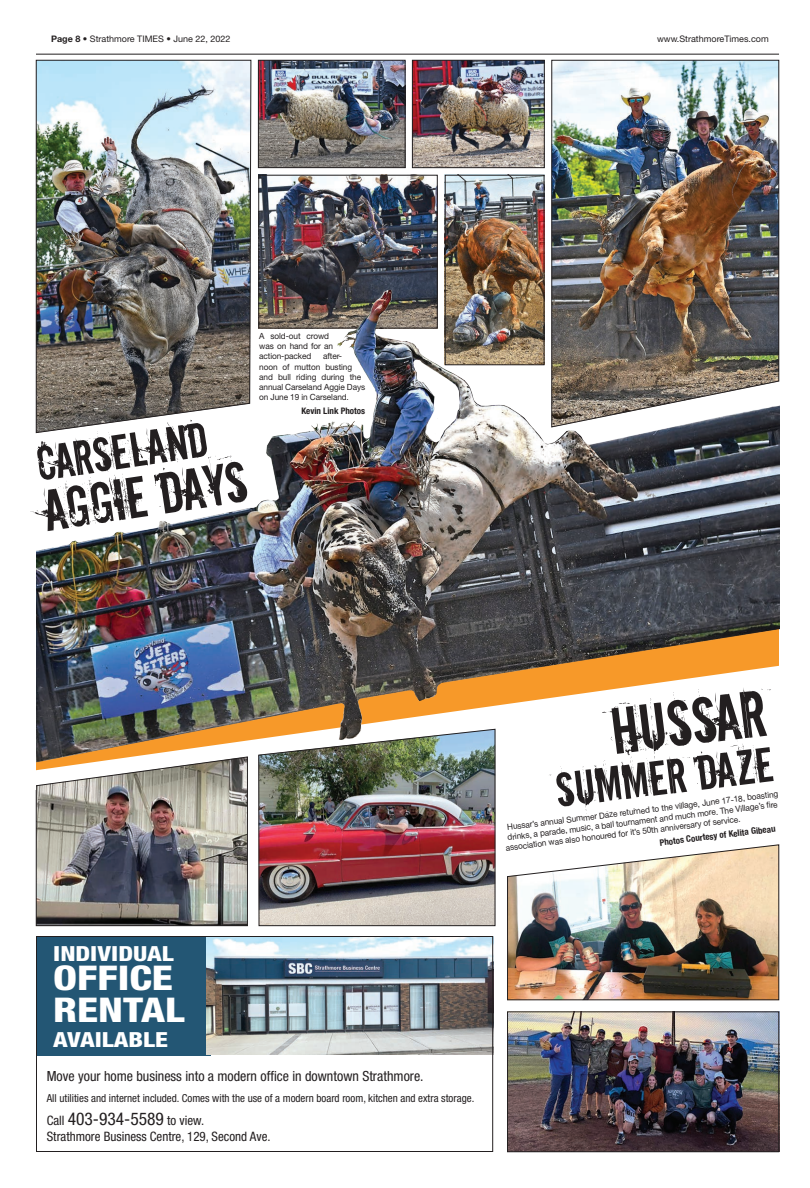
<style>
.page{position:relative;width:810px;height:1188px;background:#fff}
.page>*{position:absolute;margin:0;border:0;box-sizing:border-box;transform-origin:0 0}
.t1{font:62.3px "Downcome";color:#231f20}
.t2{font:55.3px "Downcome";color:#231f20}
.t3{font:46.3px "Downcome";color:#231f20}
.t4{font:800 condensed 34.1px/31.6px "Helvetica Neue LT Std";color:#fff;scale:1.23 1}
.t5{font:800 condensed 20.8px "Helvetica Neue LT Std";color:#fff;scale:1.23 1}
.t6{font:condensed 17.5px "Helvetica Neue LT Std";color:#231f20}
.t7{font:condensed 14px "Helvetica Neue LT Std";color:#231f20}
.t8{font:condensed 13px "Helvetica Neue LT Std";color:#231f20}
.t9{font:condensed 11px "Helvetica Neue LT Std";color:#231f20}
.t10{font:9px "Helvetica Neue LT Std";color:#231f20}
.t11{font:700 condensed 9px "Helvetica Neue LT Std";color:#231f20}
.t12{font:8.5px/10.2px "Helvetica Neue LT Std";letter-spacing:-.01em;color:#231f20}
.s1{font-weight:700}
.s2{font-size:13px}
</style>
<div class="page">
<img style="left:260px;top:177px;width:176px;height:95px">
<div style="left:258px;top:175px;width:180px;height:153px;border:1px solid #231f20"></div>
<hr style="left:36px;top:54px;width:743px;height:1px;background:#231f20">
<div style="left:36px;top:936px;width:174px;height:120px;background:#235674"></div>
<img style="left:207px;top:938px;width:284px;height:117px">
<div style="left:36px;top:936px;width:457px;height:216px;border:1px solid #231f20"></div>
<img style="left:260px;top:62px;width:143px;height:104px">
<div style="left:258px;top:60px;width:147px;height:108px;border:1px solid #231f20"></div>
<img style="left:414px;top:62px;width:129px;height:104px">
<div style="left:412px;top:60px;width:133px;height:108px;border:1px solid #231f20"></div>
<img style="left:36px;top:60px;width:215px;height:212px">
<img style="left:551px;top:60px;width:228px;height:212px">
<img style="left:447px;top:177px;width:95px;height:95px">
<div style="left:445px;top:175px;width:99px;height:190px;border:1px solid #231f20"></div>
<img style="left:509px;top:1014px;width:268px;height:136px">
<div style="left:507px;top:1012px;width:272px;height:140px;border:1px solid #231f20"></div>
<img style="left:507px;top:844px;width:272px;height:156px">
<img style="left:258px;top:778px;width:238px;height:148px">
<img style="left:36px;top:778px;width:212px;height:148px">
<img style="left:36px;top:272px;width:743px;height:506px">
<p class="t10" style="left:51px;top:34px;width:181px"><span class="s1">Page 8</span> • Strathmore TIMES • June 22, 2022</p>
<p class="t10" style="left:657px;top:34px;width:113px">www.StrathmoreTimes.com</p>
<h3 class="t3" style="left:32px;top:434px;width:173px;rotate:-9deg">CARSELAND</h3>
<h2 class="t2" style="left:38px;top:475px;width:207px;rotate:-9deg">AGGIE DAYS</h2>
<p class="t12" style="left:259px;top:331px;width:75px">A sold-out crowd was on hand for an action-packed</p>
<p class="t12" style="left:259px;top:351px;width:107px;text-indent:64px">after-<br>noon of mutton busting and bull riding during the annual Carseland Aggie Days on June 19 in Carseland.</p>
<p class="t11" style="left:301px;top:405px;width:65px">Kevin Link Photos</p>
<h1 class="t1" style="left:606px;top:689px;width:159px;rotate:-7deg">HUSSAR</h1>
<h3 class="t3" style="left:552px;top:759px;width:221px;rotate:-7deg">SUMMER DAZE</h3>
<p class="t12" style="left:507px;top:822px;width:275px;rotate:-7deg">Hussar’s annual Summer Daze returned to the village, June 17-18, boasting</p>
<p class="t12" style="left:507px;top:832px;width:274px;rotate:-7deg">drinks, a parade, music, a ball tournament and much more. The Village’s fi re</p>
<p class="t12" style="left:505px;top:843px;width:238px;rotate:-7deg">association was also honoured for it’s 50th anniversary of service.</p>
<p class="t11" style="left:659px;top:837px;width:118px;rotate:-7deg">Photos Courtesy of Kelita Gibeau</p>
<h3 class="t5" style="left:53px;top:941px;width:99px">INDIVIDUAL</h3>
<h3 class="t4" style="left:53px;top:962px;width:108px">OFFICE<br>RENTAL</h3>
<h3 class="t5" style="left:53px;top:1027px;width:95px">AVAILABLE</h3>
<h3 class="t7" style="left:47px;top:1068px;width:378px">Move your home business into a modern office in downtown Strathmore.</h3>
<p class="t9" style="left:47px;top:1092px;width:429px">All utilities and internet included. Comes with the use of a modern board room, kitchen and extra storage.</p>
<h3 class="t6" style="left:47px;top:1109px;width:159px"><span class="s2">Call</span> 403-934-5589 <span class="s2">to view.</span></h3>
<h3 class="t8" style="left:47px;top:1128px;width:225px">Strathmore Business Centre, 129, Second Ave.</h3>
</div>
